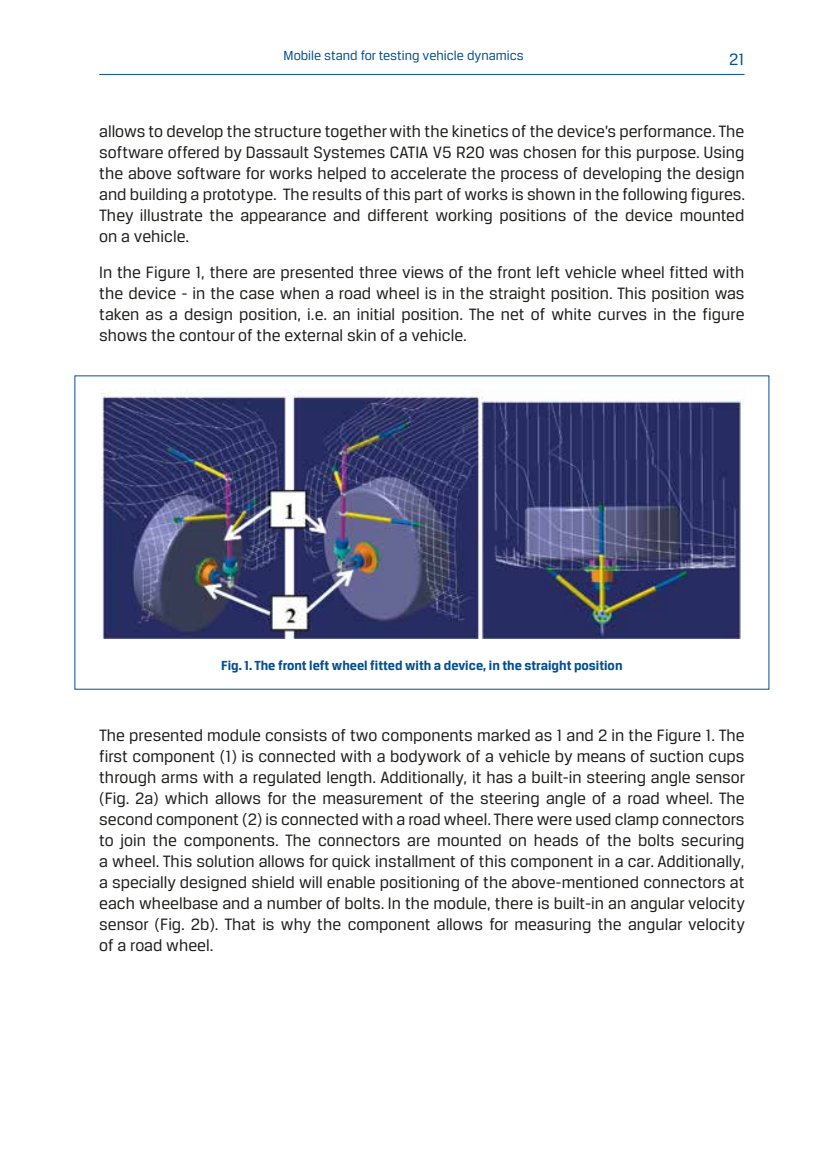
<style>
.page{position:relative;width:819px;height:1161px;background:#fff}
.page>*{position:absolute;margin:0;border:0;box-sizing:border-box;transform-origin:0 0}
.podstawowy_ang{font:17.5px/21px "Breuer Text";color:#1d1d1b;text-align:justify}
.podst_ang{font:17.5px "Breuer Text";color:#005092}
.podst_ang-2{font:700 14px "Breuer Text";color:#005092}
.t1{font:14px "Breuer Text";color:#005092}
</style>
<div class="page">
<hr style="left:99px;top:74px;width:645px;height:1px;background:#005092">
<img style="left:102px;top:389px;width:642px;height:250px">
<p class="t1" style="left:283px;top:48px;width:242px">Mobile stand for testing vehicle dynamics</p>
<p class="podst_ang" style="left:729px;top:50px;width:17px">21</p>
<p class="podstawowy_ang" style="left:99px;top:121px;width:647px">allows to develop the structure together with the kinetics of the device’s performance. The software offered by Dassault Systemes CATIA V5 R20 was chosen for this purpose. Using the above software for works helped to accelerate the process of developing the design and building a prototype. The results of this part of works is shown in the following figures.<br>They illustrate the appearance and different working positions of the device mounted on a vehicle.</p>
<p class="podstawowy_ang" style="left:99px;top:262px;width:646px">In the Figure 1, there are presented three views of the front left vehicle wheel fitted with the device - in the case when a road wheel is in the straight position. This position was taken as a design position, i.e. an initial position. The net of white curves in the figure shows the contour of the external skin of a vehicle.</p>
<p class="podst_ang-2" style="left:221px;top:657px;width:403px">Fig. 1. The front left wheel fitted with a device, in the straight position</p>
<p class="podstawowy_ang" style="left:99px;top:724px;width:647px">The presented module consists of two components marked as 1 and 2 in the Figure 1. The first component (1) is connected with a bodywork of a vehicle by means of suction cups through arms with a regulated length. Additionally, it has a built-in steering angle sensor (Fig. 2a) which allows for the measurement of the steering angle of a road wheel. The second component (2) is connected with a road wheel. There were used clamp connectors to join the components. The connectors are mounted on heads of the bolts securing a wheel. This solution allows for quick installment of this component in a car. Additionally, a specially designed shield will enable positioning of the above-mentioned connectors at each wheelbase and a number of bolts. In the module, there is built-in an angular velocity sensor (Fig. 2b). That is why the component allows for measuring the angular velocity of a road wheel.</p>
</div>
